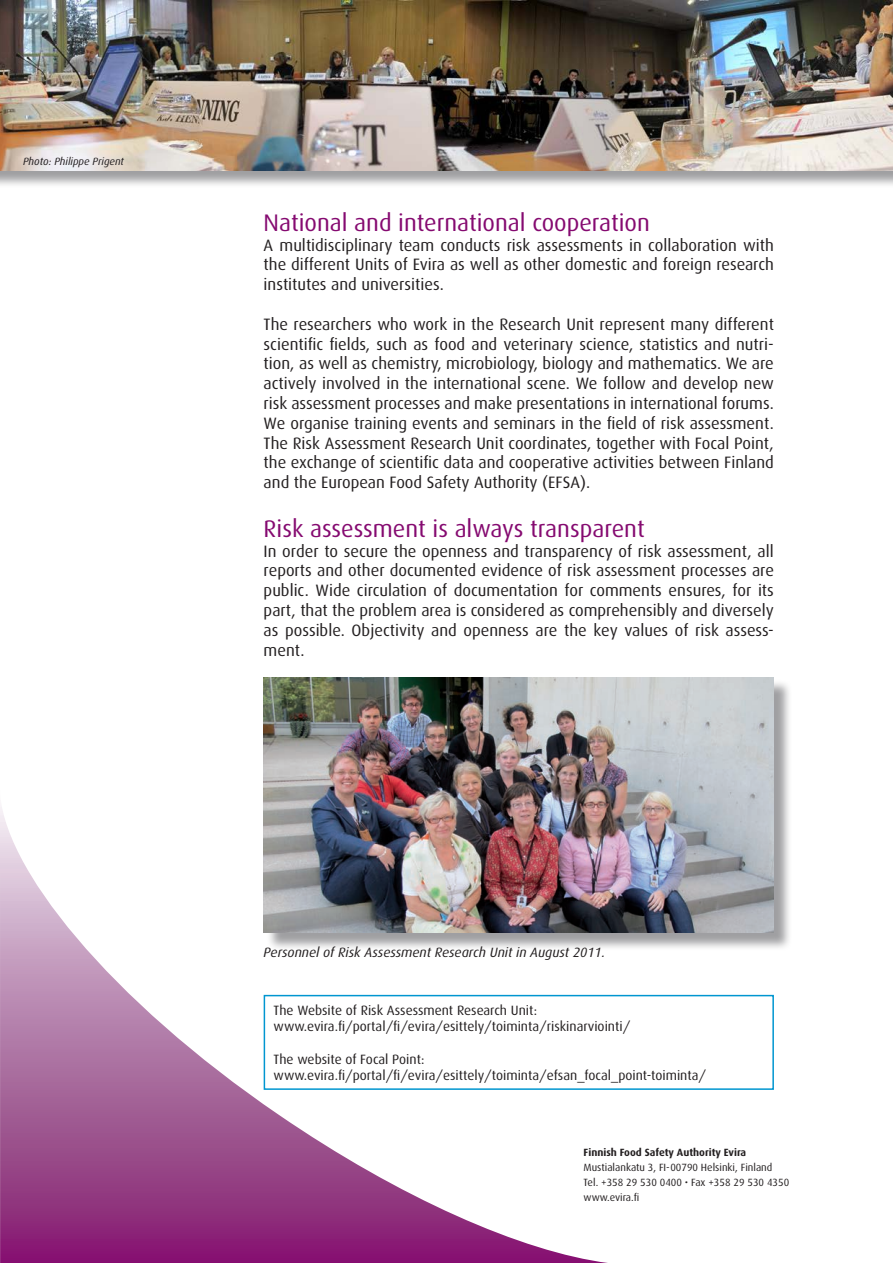
<style>
.page{position:relative;width:893px;height:1263px;background:#fff}
.page>*{position:absolute;margin:0;border:0;box-sizing:border-box;transform-origin:0 0}
.v_o{font:24px "Dax";color:#850a70}
.leipis{font:16.5px/19.8px "Dax";color:#231f20;text-align:justify}
.HTTP-teksti{font:13.5px "Dax";color:#231f20}
.Kuvateksti{font:italic 13.5px "Dax";color:#231f20}
.t1{font:10.5px "Dax";color:#231f20}
.t2{font:700 10.5px "Dax";color:#231f20}
.Kuvateksti-2{font:italic 10.5px "Dax";color:#231f20}
</style>
<div class="page">
<svg style="left:0;top:788px;width:608px;height:475px"></svg>
<div style="left:266px;top:679px;width:526px;height:272px;background:#808083;opacity:.75"></div>
<img style="left:264px;top:677px;width:510px;height:255px">
<div style="left:0;top:2px;width:893px;height:187px;background:#808083;opacity:.75"></div>
<img style="left:0;top:0;width:893px;height:170px">
<div style="left:264px;top:995px;width:510px;height:95px;border:2px solid #0096d0"></div>
<p class="Kuvateksti-2" style="left:23px;top:155px;width:102px">Photo: Philippe Prigent</p>
<p class="v_o" style="left:264px;top:209px;width:388px">National and international cooperation</p>
<p class="leipis" style="left:264px;top:235px;width:512px">A multidisciplinary team conducts risk assessments in collaboration with the different Units of Evira as well as other domestic and foreign research institutes and universities.</p>
<p class="leipis" style="left:264px;top:314px;width:512px">The researchers who work in the Research Unit represent many different scientific fields, such as food and veterinary science, statistics and nutri&shy;tion, as well as chemistry, microbiology, biology and mathematics. We are actively involved in the international scene. We follow and develop new risk assessment processes and make presentations in international forums.<br>We organise training events and seminars in the field of risk assessment.<br>The Risk Assessment Research Unit coordinates, together with Focal Point, the exchange of scientific data and cooperative activities between Finland and the European Food Safety Authority (EFSA).</p>
<p class="v_o" style="left:264px;top:515px;width:383px">Risk assessment is always transparent</p>
<p class="leipis" style="left:264px;top:541px;width:512px">In order to secure the openness and transparency of risk assessment, all reports and other documented evidence of risk assessment processes are public. Wide circulation of documentation for comments ensures, for its part, that the problem area is considered as comprehensibly and diversely as possible. Objectivity and openness are the key values of risk assess&shy;ment.</p>
<p class="Kuvateksti" style="left:264px;top:945px;width:343px">Personnel of Risk Assessment Research Unit in August 2011.</p>
<p class="HTTP-teksti" style="left:274px;top:1002px;width:265px">The Website of Risk Assessment Research Unit:</p>
<p class="HTTP-teksti" style="left:274px;top:1019px;width:358px">www.evira.fi/portal/fi/evira/esittely/toiminta/riskinarviointi/</p>
<p class="HTTP-teksti" style="left:274px;top:1051px;width:153px">The website of Focal Point:</p>
<p class="HTTP-teksti" style="left:274px;top:1067px;width:434px">www.evira.fi/portal/fi/evira/esittely/toiminta/efsan_focal_point-toiminta/</p>
<p class="t2" style="left:584px;top:1146px;width:164px">Finnish Food Safety Authority Evira</p>
<p class="t1" style="left:584px;top:1161px;width:190px">Mustialankatu 3, FI-00790 Helsinki, Finland</p>
<p class="t1" style="left:584px;top:1176px;width:207px">Tel. +358 29 530 0400 • Fax +358 29 530 4350</p>
<p class="t1" style="left:584px;top:1191px;width:57px">www.evira.fi</p>
</div>
